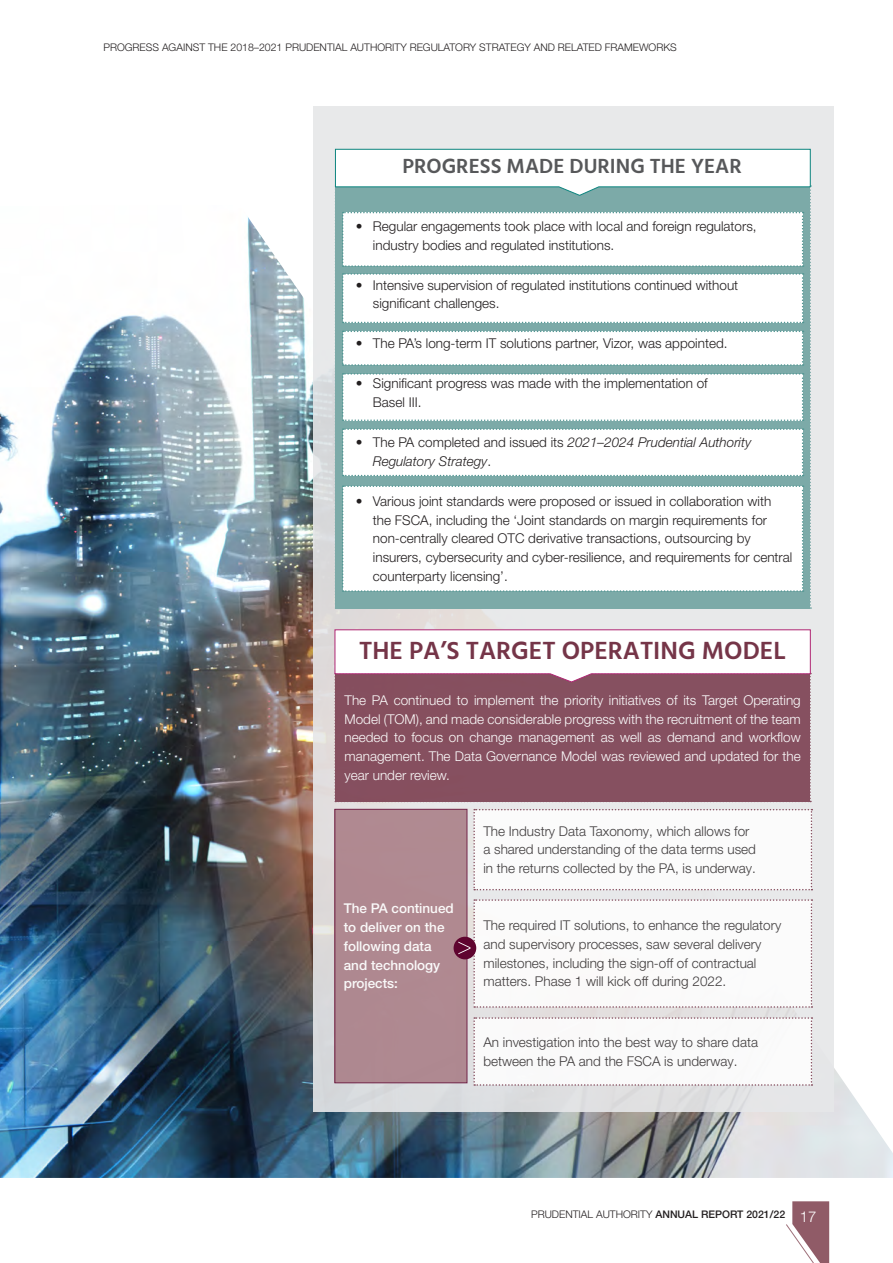
<style>
.page{position:relative;width:893px;height:1263px;background:#fff}
.page>*{position:absolute;margin:0;border:0;box-sizing:border-box;transform-origin:0 0}
.Heading_2A{font:600 25.5px "Hind Siliguri";color:#753548}
.Heading_2A-2{font:600 21px "Hind Siliguri";color:#57585a}
.t1{font:300 13.5px/18.8px "Helvetica Neue LT Pro";color:#231f20}
.t2{font:300 13.5px/18.8px "Helvetica Neue LT Pro";color:#fff;text-align:justify}
.t3{font:italic 300 13.5px/18.8px "Helvetica Neue LT Pro";color:#231f20}
.t4{font:500 13.5px/18.8px "Helvetica Neue LT Pro";color:#fff}
.t5{font:300 10.5px "Helvetica Neue LT Pro";color:#231f20}
.s1{font-style:normal}
.s2{font-weight:500}
.s3{font-size:15px;color:#fff}
</style>
<div class="page">
<svg style="left:786px;top:1201px;width:43px;height:62px"></svg>
<img style="left:0;top:216px;width:893px;height:962px">
<div style="left:313px;top:106px;width:521px;height:1006px;background:linear-gradient(to right,#e0dfe0,#e8e9ea)"></div>
<div style="left:335px;top:809px;width:132px;height:274px;background:#b08990"></div>
<svg style="left:473px;top:809px;width:339px;height:81px"></svg>
<svg style="left:473px;top:1017px;width:339px;height:69px"></svg>
<div style="left:454px;top:937px;width:22px;height:22px;background:#5f042f;border-radius:50%"></div>
<svg style="left:458px;top:899px;width:354px;height:109px"></svg>
<svg style="left:335px;top:148px;width:476px;height:461px"></svg>
<svg style="left:334px;top:629px;width:477px;height:173px"></svg>
<p class="t5" style="left:103px;top:40px;width:575px">PROGRESS AGAINST THE 2018–2021 PRUDENTIAL AUTHORITY REGULATORY STRATEGY AND RELATED FRAMEWORKS</p>
<p class="Heading_2A-2" style="left:403px;top:150px;width:341px">PROGRESS MADE DURING THE YEAR</p>
<p class="t1" style="left:373px;top:216px;width:385px;text-indent:-17px">• Regular engagements took place with local and foreign regulators, industry bodies and regulated institutions.</p>
<p class="t1" style="left:373px;top:275px;width:367px;text-indent:-17px">• Intensive supervision of regulated institutions continued without significant challenges.</p>
<p class="t1" style="left:356px;top:334px;width:373px">• The PA’s long-term IT solutions partner, Vizor, was appointed.</p>
<p class="t1" style="left:373px;top:374px;width:336px;text-indent:-17px">• Significant progress was made with the implementation of<br>Basel III.</p>
<p class="t3" style="left:373px;top:433px;width:380px;text-indent:-17px"><span class="s1">• The PA completed and issued its</span> 2021–2024 Prudential Authority<br>Regulatory Strategy<span class="s1">.</span></p>
<p class="t1" style="left:373px;top:491px;width:421px;text-indent:-17px">• Various joint standards were proposed or issued in collaboration with the FSCA, including the ‘Joint standards on margin requirements for non-centrally cleared OTC derivative transactions, outsourcing by insurers, cybersecurity and cyber-resilience, and requirements for central counterparty licensing’.</p>
<p class="Heading_2A" style="left:359px;top:631px;width:428px">THE PA’S TARGET OPERATING MODEL</p>
<p class="t2" style="left:344px;top:690px;width:458px">The PA continued to implement the priority initiatives of its Target Operating Model (TOM), and made considerable progress with the recruitment of the team needed to focus on change management as well as demand and workflow management. The Data Governance Model was reviewed and updated for the year under review.</p>
<p class="t4" style="left:344px;top:899px;width:112px">The PA continued to deliver on the following data and technology projects:</p>
<p class="t1" style="left:483px;top:821px;width:274px">The Industry Data Taxonomy, which allows for a shared understanding of the data terms used in the returns collected by the PA, is underway.</p>
<p class="t1" style="left:483px;top:916px;width:299px">The required IT solutions, to enhance the regulatory and supervisory processes, saw several delivery milestones, including the sign-off of contractual matters. Phase 1 will kick off during 2022.</p>
<p class="t1" style="left:483px;top:1032px;width:276px">An investigation into the best way to share data between the PA and the FSCA is underway.</p>
<p class="t5" style="left:531px;top:1208px;width:287px">PRUDENTIAL AUTHORITY <span class="s2">ANNUAL REPORT 2021/22</span> <span class="s3">17</span></p>
</div>
